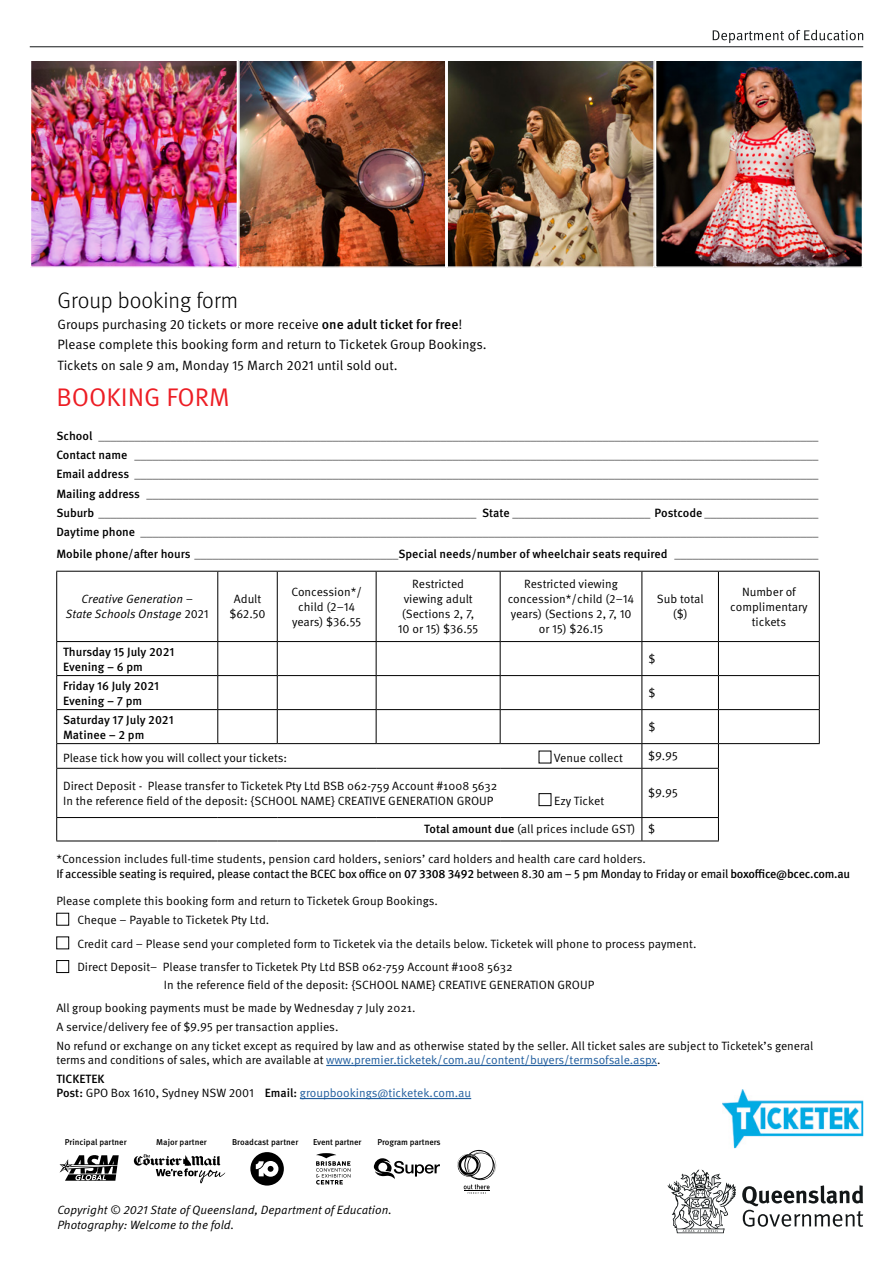
<style>
.page{position:relative;width:893px;height:1263px;background:#fff}
.page>*{position:absolute;margin:0;border:0;box-sizing:border-box;transform-origin:0 0}
.t1{font:25.5px "Meta OT Norm";color:#ed1d24}
.t2{font:300 22.5px "Meta OT";color:#000}
.t3{font:13.5px/20.5px "Meta OT Norm";color:#000}
.t4{font:12px/15px "Meta OT Norm";color:#000;text-align:center}
.t5{font:300 12px/19.2px "Meta OT";color:#000;text-align:justify}
.t6{font:500 12px/15px "Meta OT";color:#000}
.t7{font:12px "Meta OT Norm";letter-spacing:-.005em;color:#215e9e}
.t8{font:12px "Meta OT";letter-spacing:-.02em;color:#000}
.t9{font:12px/15px "Meta OT Norm Ita";color:#000;text-align:center}
.t10{font:500 8.55px "Meta OT";letter-spacing:-.005em;color:#000}
.s1{font-family:"Meta OT";font-weight:500}
.s2{font-weight:500}
.s3{font-weight:300}
.s4{font-family:"Meta OT Norm"}
.s5{color:#000}
.s6{font-family:"Meta OT";font-weight:500;color:#000}
</style>
<div class="page">
<img style="left:29px;top:29px;width:835px;height:1205px">
<svg style="left:742px;top:1185px;width:121px;height:42px"></svg>
<svg style="left:668px;top:1169px;width:68px;height:64px"></svg>
<svg style="left:713px;top:30px;width:150px;height:13px"></svg>
<hr style="left:30px;top:46px;width:833px;height:1px;background:#131718">
<svg style="left:60px;top:1155px;width:59px;height:26px"></svg>
<svg style="left:316px;top:1153px;width:34px;height:31px"></svg>
<svg style="left:457px;top:1150px;width:39px;height:44px"></svg>
<svg style="left:134px;top:1154px;width:91px;height:29px"></svg>
<svg style="left:250px;top:1152px;width:34px;height:33px"></svg>
<svg style="left:374px;top:1158px;width:66px;height:21px"></svg>
<h2 class="t2" style="left:57px;top:287px;width:182px">Group booking form</h2>
<p class="t3" style="left:57px;top:314px;width:431px">Groups purchasing 20 tickets or more receive <span class="s1">one adult ticket for free</span>!<br>Please complete this booking form and return to Ticketek Group Bookings.<br>Tickets on sale 9 am, Monday 15 March 2021 until sold out.</p>
<h1 class="t1" style="left:56px;top:382px;width:175px">BOOKING FORM</h1>
<p class="t5" style="left:56px;top:427px;width:763px"><span class="s2">School</span> ________________________________________________________________________________________________________________________ <span class="s2">Contact name</span> __________________________________________________________________________________________________________________ <span class="s2">Email address</span> __________________________________________________________________________________________________________________ <span class="s2">Mailing address</span> ________________________________________________________________________________________________________________ <span class="s2">Suburb</span> _______________________________________________________________ <span class="s2">State</span> _______________________ <span class="s2">Postcode</span> ___________________ <span class="s2">Daytime phone</span> _________________________________________________________________________________________________________________</p>
<p class="t6" style="left:56px;top:547px;width:763px">Mobile phone/after hours <span class="s3">__________________________________</span>Special needs/number of wheelchair seats required <span class="s3">________________________</span></p>
<p class="t9" style="left:66px;top:592px;width:144px">Creative Generation –<br>State Schools Onstage <span class="s4">2021</span></p>
<p class="t4" style="left:229px;top:592px;width:38px">Adult $62.50</p>
<p class="t4" style="left:292px;top:584px;width:72px">Concession*/ child (2–14 years) $36.55</p>
<p class="t4" style="left:398px;top:577px;width:82px">Restricted viewing adult (Sections 2, 7,<br>10 or 15) $36.55</p>
<p class="t4" style="left:508px;top:577px;width:128px">Restricted viewing concession*/child (2–14 years) (Sections 2, 7, 10 or 15) $26.15</p>
<p class="t4" style="left:657px;top:592px;width:48px">Sub total ($)</p>
<p class="t4" style="left:730px;top:584px;width:79px">Number of complimentary tickets</p>
<p class="t6" style="left:63px;top:644px;width:113px">Thursday 15 July 2021<br>Evening – 6 pm</p>
<p class="t4" style="left:648px;top:652px;width:8px">$</p>
<p class="t6" style="left:63px;top:678px;width:97px">Friday 16 July 2021<br>Evening – 7 pm</p>
<p class="t4" style="left:648px;top:686px;width:8px">$</p>
<p class="t6" style="left:63px;top:712px;width:112px">Saturday 17 July 2021<br>Matinee – 2 pm</p>
<p class="t4" style="left:648px;top:720px;width:8px">$</p>
<p class="t4" style="left:63px;top:750px;width:226px">Please tick how you will collect your tickets:</p>
<p class="t4" style="left:554px;top:750px;width:70px">Venue collect</p>
<p class="t4" style="left:648px;top:748px;width:31px">$9.95</p>
<p class="t4" style="left:63px;top:778px;width:436px;text-align:left">Direct Deposit - Please transfer to Ticketek Pty Ltd BSB 062-759 Account #1008 5632<br>In the reference field of the deposit: {SCHOOL NAME} CREATIVE GENERATION GROUP</p>
<p class="t4" style="left:648px;top:785px;width:31px">$9.95</p>
<p class="t4" style="left:424px;top:822px;width:232px"><span class="s1">Total amount due</span> (all prices include GST) $</p>
<p class="t4" style="left:56px;top:851px;width:591px">*Concession includes full-time students, pension card holders, seniors’ card holders and health care card holders.</p>
<p class="t8" style="left:56px;top:866px;width:795px">If accessible seating is required, please contact the BCEC box office on <span class="s2">07 3308 3492</span> between 8.30 am – 5 pm Monday to Friday or email <span class="s2">boxoffice@bcec.com.au</span></p>
<p class="t4" style="left:77px;top:891px;width:362px;line-height:19.4px;text-align:left;text-indent:-21px">Please complete this booking form and return to Ticketek Group Bookings.<br>Cheque – Payable to Ticketek Pty Ltd.</p>
<p class="t4" style="left:77px;top:932px;width:620px;line-height:23.7px;text-align:left">Credit card – Please send your completed form to Ticketek via the details below. Ticketek will phone to process payment.<br>Direct Deposit– Please transfer to Ticketek Pty Ltd BSB 062-759 Account #1008 5632</p>
<p class="t4" style="left:56px;top:974px;width:539px;line-height:23px;text-align:left;text-indent:108px">In the reference field of the deposit: {SCHOOL NAME} CREATIVE GENERATION GROUP<br>All group booking payments must be made by Wednesday 7 July 2021.</p>
<p class="t4" style="left:56px;top:1018px;width:758px;line-height:18.6px;text-align:left">A service/delivery fee of $9.95 per transaction applies.<br>No refund or exchange on any ticket except as required by law and as otherwise stated by the seller. All ticket sales are subject to Ticketek’s general</p>
<p class="t7" style="left:56px;top:1053px;width:606px"><span class="s5">terms and conditions of sales, which are available at</span> www.premier.ticketek/com.au/content/buyers/termsofsale.aspx<span class="s5">.</span></p>
<p class="t6" style="left:56px;top:1071px;width:50px">TICKETEK</p>
<p class="t7" style="left:56px;top:1086px;width:416px"><span class="s6">Post:</span> <span class="s5">GPO Box 1610, Sydney NSW 2001</span> <span class="s6">Email:</span> groupbookings@ticketek.com.au</p>
<p class="t4" style="left:554px;top:793px;width:52px">Ezy Ticket</p>
<p class="t10" style="left:65px;top:1137px;width:63px">Principal partner</p>
<p class="t10" style="left:156px;top:1137px;width:52px">Major partner</p>
<p class="t10" style="left:232px;top:1137px;width:68px">Broadcast partner</p>
<p class="t10" style="left:313px;top:1137px;width:50px">Event partner</p>
<p class="t10" style="left:377px;top:1137px;width:65px">Program partners</p>
<p class="t9" style="left:57px;top:1202px;width:336px;text-align:left">Copyright © 2021 State of Queensland, Department of Education.<br>Photography: Welcome to the fold.</p>
</div>
